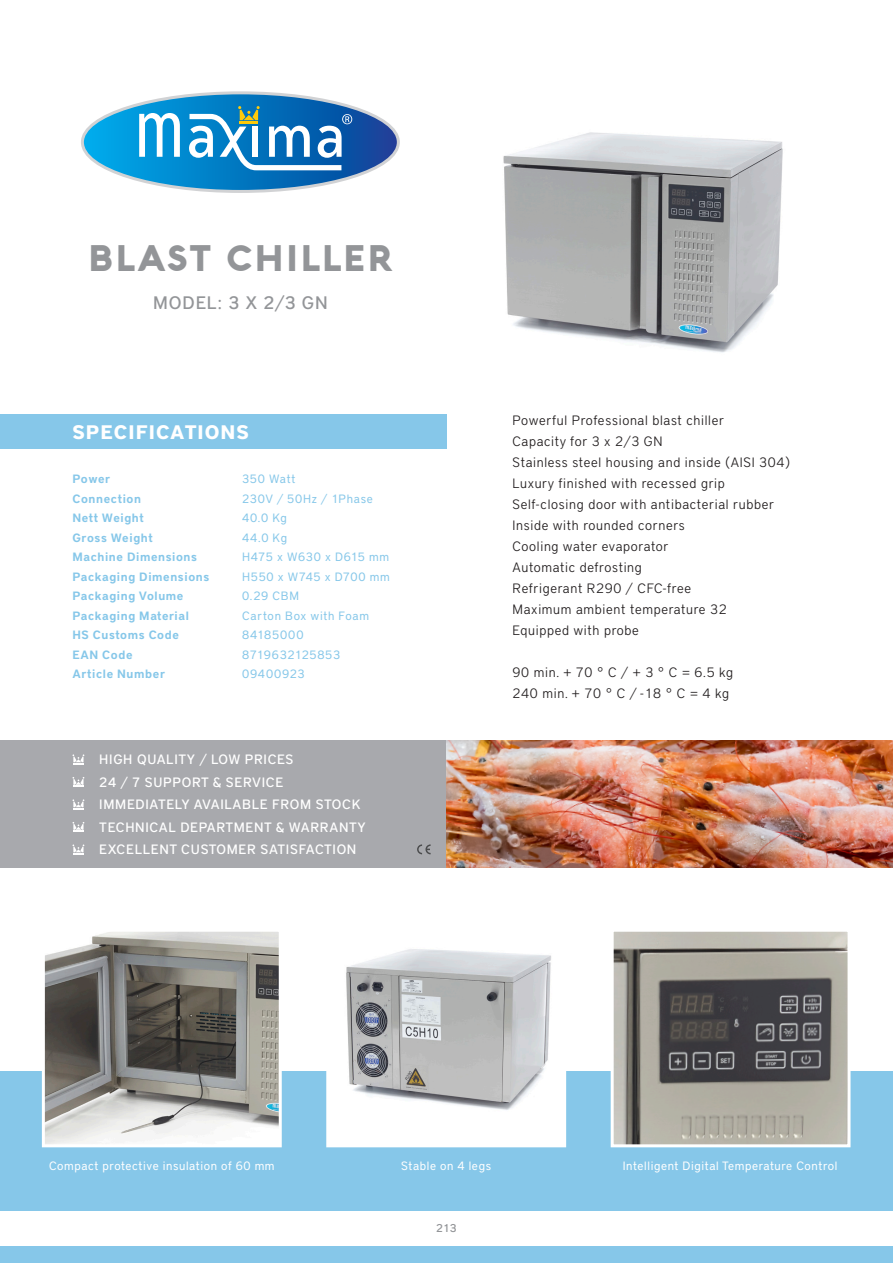
<style>
.page{position:relative;width:893px;height:1263px;background:#fff}
.page>*{position:absolute;margin:0;border:0;box-sizing:border-box;transform-origin:0 0}
.t1{font:900 36px "Aquawax";letter-spacing:.045em;color:#939598}
.t2{font:700 19.5px "District Pro";letter-spacing:.05em;color:#fff}
.t3{font:500 18px "District Pro";letter-spacing:.05em;color:#939598}
.t4{font:300 13.5px "District Pro";letter-spacing:.05em;color:#231f20}
.t5{font:500 13.5px "District Pro";letter-spacing:.05em;color:#fff}
.t6{font:600 12px "District Pro";letter-spacing:.05em;color:#86c7e9}
.t7{font:12px "District Pro";letter-spacing:.06em;color:#86c7e9}
.t8{font:12px "District Pro";letter-spacing:.05em;color:#fff}
.t9{font:500 11.25px "District Pro";color:#939598}
</style>
<div class="page">
<div style="left:0;top:1071px;width:893px;height:192px;background:#86c7e9"></div>
<div style="left:0;top:1211px;width:893px;height:34px;background:#fff"></div>
<div style="left:0;top:740px;width:446px;height:128px;background:#a8a9ad"></div>
<div style="left:0;top:415px;width:446px;height:34px;background:#86c7e9"></div>
<svg style="left:82px;top:93px;width:316px;height:99px"></svg>
<svg style="left:73px;top:754px;width:11px;height:10px"></svg>
<svg style="left:73px;top:777px;width:11px;height:10px"></svg>
<svg style="left:73px;top:799px;width:11px;height:10px"></svg>
<svg style="left:73px;top:844px;width:11px;height:10px"></svg>
<svg style="left:73px;top:822px;width:11px;height:10px"></svg>
<svg style="left:417px;top:844px;width:14px;height:10px"></svg>
<svg style="left:41px;top:931px;width:241px;height:217px;background:#94938f"></svg>
<svg style="left:326px;top:949px;width:241px;height:199px;background:#d2d3d5"></svg>
<svg style="left:610px;top:931px;width:241px;height:217px;background:#8d8b86"></svg>
<img style="left:503px;top:132px;width:280px;height:221px">
<img style="left:446px;top:740px;width:447px;height:128px">
<p class="t1" style="left:88px;top:234px;width:306px">BLAST CHILLER</p>
<p class="t3" style="left:153px;top:290px;width:176px">MODEL: 3 X 2/3 GN</p>
<p class="t2" style="left:73px;top:418px;width:178px">SPECIFICATIONS</p>
<p class="t6" style="left:73px;top:471px;width:39px">Power</p>
<p class="t6" style="left:73px;top:490px;width:70px">Connection</p>
<p class="t6" style="left:73px;top:510px;width:73px">Nett Weight</p>
<p class="t6" style="left:73px;top:529px;width:82px">Gross Weight</p>
<p class="t6" style="left:73px;top:549px;width:126px">Machine Dimensions</p>
<p class="t6" style="left:73px;top:568px;width:138px">Packaging Dimensions</p>
<p class="t6" style="left:73px;top:588px;width:112px">Packaging Volume</p>
<p class="t6" style="left:73px;top:607px;width:118px">Packaging Material</p>
<p class="t6" style="left:73px;top:627px;width:108px">HS Customs Code</p>
<p class="t6" style="left:73px;top:646px;width:62px">EAN Code</p>
<p class="t6" style="left:73px;top:666px;width:94px">Article Number</p>
<p class="t7" style="left:242px;top:471px;width:55px">350 Watt</p>
<p class="t7" style="left:242px;top:490px;width:132px">230V / 50Hz / 1Phase</p>
<p class="t7" style="left:242px;top:510px;width:46px">40.0 Kg</p>
<p class="t7" style="left:242px;top:529px;width:47px">44.0 Kg</p>
<p class="t7" style="left:242px;top:549px;width:149px">H475 x W630 x D615 mm</p>
<p class="t7" style="left:242px;top:568px;width:149px">H550 x W745 x D700 mm</p>
<p class="t7" style="left:242px;top:588px;width:58px">0.29 CBM</p>
<p class="t7" style="left:242px;top:607px;width:129px">Carton Box with Foam</p>
<p class="t7" style="left:242px;top:627px;width:63px">84185000</p>
<p class="t7" style="left:242px;top:646px;width:100px">8719632125853</p>
<p class="t7" style="left:242px;top:666px;width:64px">09400923</p>
<p class="t5" style="left:99px;top:750px;width:196px">HIGH QUALITY / LOW PRICES</p>
<p class="t5" style="left:99px;top:773px;width:186px">24 / 7 SUPPORT &amp; SERVICE</p>
<p class="t5" style="left:99px;top:795px;width:263px">IMMEDIATELY AVAILABLE FROM STOCK</p>
<p class="t5" style="left:99px;top:818px;width:268px">TECHNICAL DEPARTMENT &amp; WARRANTY</p>
<p class="t5" style="left:99px;top:840px;width:259px">EXCELLENT CUSTOMER SATISFACTION</p>
<p class="t4" style="left:513px;top:411px;width:213px">Powerful Professional blast chiller</p>
<p class="t4" style="left:513px;top:432px;width:152px">Capacity for 3 x 2/3 GN</p>
<p class="t4" style="left:513px;top:453px;width:279px">Stainless steel housing and inside (AISI 304)</p>
<p class="t4" style="left:513px;top:474px;width:214px">Luxury finished with recessed grip</p>
<p class="t4" style="left:513px;top:495px;width:263px">Self-closing door with antibacterial rubber</p>
<p class="t4" style="left:513px;top:516px;width:174px">Inside with rounded corners</p>
<p class="t4" style="left:513px;top:537px;width:157px">Cooling water evaporator</p>
<p class="t4" style="left:513px;top:558px;width:131px">Automatic defrosting</p>
<p class="t4" style="left:513px;top:579px;width:180px">Refrigerant R290 / CFC-free</p>
<p class="t4" style="left:513px;top:600px;width:216px">Maximum ambient temperature 32</p>
<p class="t4" style="left:513px;top:621px;width:128px">Equipped with probe</p>
<p class="t4" style="left:513px;top:663px;width:222px">90 min. + 70 ° C / + 3 ° C = 6.5 kg</p>
<p class="t4" style="left:513px;top:684px;width:218px">240 min. + 70 ° C / -18 ° C = 4 kg</p>
<p class="t8" style="left:49px;top:1157px;width:227px">Compact protective insulation of 60 mm</p>
<p class="t8" style="left:401px;top:1157px;width:91px">Stable on 4 legs</p>
<p class="t8" style="left:623px;top:1157px;width:216px">Intelligent Digital Temperature Control</p>
<p class="t9" style="left:436px;top:1221px;width:22px">213</p>
</div>
